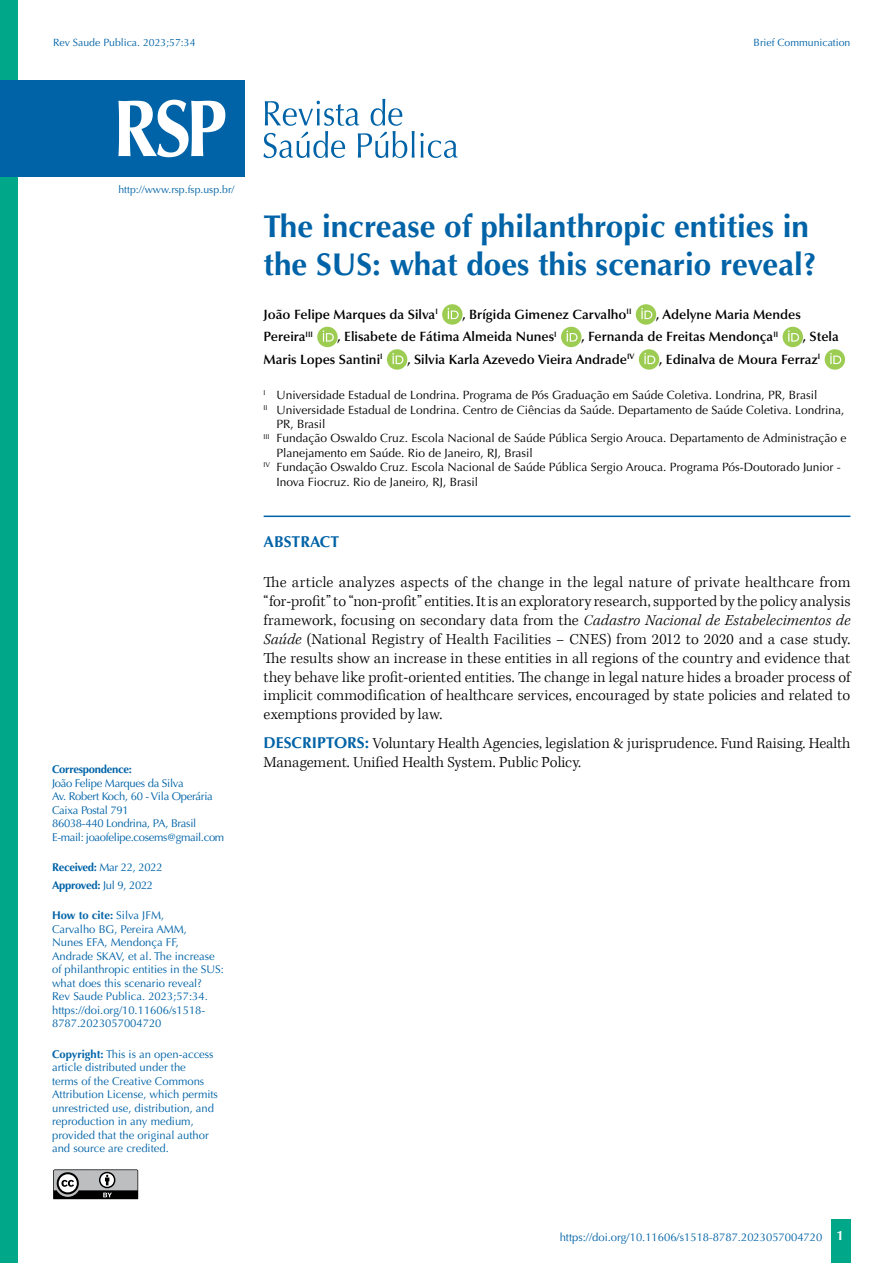
<style>
.page{position:relative;width:893px;height:1263px;background:#fff}
.page>*{position:absolute;margin:0;border:0;box-sizing:border-box;transform-origin:0 0}
.t1{font:700 31.5px/37.8px "Optima LT Std";color:#0063a7}
.t2{font:300 15.75px/18.9px "Kepler Std";color:#000;text-align:justify}
.t3{font:700 15.75px "Optima LT Std";color:#0063a7}
.t4{font:600 13.5px "Optima LT Std";color:#000}
.t5{font:12px "Optima LT Std";color:#000}
.t6{font:11.25px/13.5px "Optima LT Std";color:#0063a7}
.t7{font:11.25px/13.5px "Optima LT Std";letter-spacing:-.025em;color:#0063a7}
.t8{font:11.25px "Optima LT";color:#0063a7}
.t9{font:700 11.25px "Optima LT Std";letter-spacing:-.025em;color:#0063a7}
.t10{font:10.5px "Optima LT Std";color:#0063a7}
.s1{font-weight:700}
.s2{font-style:italic}
.s3{font-family:"Optima LT Std";font-weight:700;color:#0063a7}
.s4{font-family:"Optima LT Std";font-weight:700;font-size:13.5px;color:#fff}
</style>
<div class="page">
<div style="left:831px;top:1220px;width:20px;height:43px;background:#00a788"></div>
<svg style="left:53px;top:1169px;width:85px;height:30px;background:#7e7f80"></svg>
<div style="left:0;top:0;width:18px;height:1263px;background:#00a788"></div>
<hr style="left:264px;top:515px;width:586px;height:2px;background:#0063a7">
<svg style="left:442px;top:304px;width:20px;height:21px"></svg>
<svg style="left:448px;top:308px;width:11px;height:11px"></svg>
<div style="left:636px;top:304px;width:20px;height:21px;background:#9ccc51;border-radius:50%"></div>
<svg style="left:641px;top:308px;width:11px;height:11px"></svg>
<div style="left:317px;top:327px;width:21px;height:20px;background:#9ccc51;border-radius:50%"></div>
<svg style="left:323px;top:330px;width:11px;height:12px"></svg>
<div style="left:561px;top:327px;width:20px;height:20px;background:#9ccc51;border-radius:50%"></div>
<svg style="left:566px;top:330px;width:12px;height:12px"></svg>
<div style="left:783px;top:327px;width:20px;height:20px;background:#9ccc51;border-radius:50%"></div>
<svg style="left:788px;top:330px;width:11px;height:12px"></svg>
<div style="left:387px;top:349px;width:20px;height:21px;background:#9ccc51;border-radius:50%"></div>
<svg style="left:392px;top:353px;width:11px;height:11px"></svg>
<div style="left:639px;top:349px;width:20px;height:21px;background:#9ccc51;border-radius:50%"></div>
<svg style="left:644px;top:353px;width:11px;height:11px"></svg>
<div style="left:825px;top:349px;width:20px;height:21px;background:#9ccc51;border-radius:50%"></div>
<svg style="left:830px;top:353px;width:11px;height:11px"></svg>
<svg style="left:263px;top:99px;width:195px;height:59px"></svg>
<div style="left:0;top:80px;width:244px;height:96px;background:#0063a7"></div>
<svg style="left:118px;top:100px;width:107px;height:57px"></svg>
<p class="t10" style="left:53px;top:36px;width:144px">Rev Saude Publica. 2023;57:34</p>
<p class="t10" style="left:754px;top:36px;width:98px">Brief Communication</p>
<p class="t10" style="left:118px;top:183px;width:117px">http://www.rsp.fsp.usp.br/</p>
<p class="t9" style="left:52px;top:763px;width:81px">Correspondence:</p>
<p class="t7" style="left:52px;top:776px;width:174px">João Felipe Marques da Silva<br>Av. Robert Koch, 60 - Vila Operária<br>Caixa Postal 791<br>86038-440 Londrina, PA, Brasil<br>E-mail: joaofelipe.cosems@gmail.com</p>
<p class="t7" style="left:52px;top:859px;width:112px;line-height:17.7px"><span class="s1">Received:</span> Mar 22, 2022<br><span class="s1">Approved:</span> Jul 9, 2022</p>
<p class="t6" style="left:52px;top:909px;width:173px"><span class="s1">How to cite:</span> Silva JFM,<br>Carvalho BG, Pereira AMM,<br>Nunes EFA, Mendonça FF,<br>Andrade SKAV, et al. The increase of philanthropic entities in the SUS: what does this scenario reveal?<br>Rev Saude Publica. 2023;57:34. https://doi.org/10.11606/s1518-<br>8787.2023057004720</p>
<p class="t6" style="left:52px;top:1047px;width:167px"><span class="s1">Copyright:</span> This is an open-access article distributed under the<br>terms of the Creative Commons<br>Attribution License, which permits unrestricted use, distribution, and reproduction in any medium, provided that the original author and source are credited.</p>
<h1 class="t1" style="left:264px;top:208px;width:555px">The increase of philanthropic entities in the SUS: what does this scenario reveal?</h1>
<p class="t4" style="left:264px;top:306px;width:176px">João Felipe Marques da Silva<sup>I</sup></p>
<p class="t4" style="left:462px;top:306px;width:170px">, Brígida Gimenez Carvalho<sup>II</sup></p>
<p class="t4" style="left:656px;top:306px;width:146px">, Adelyne Maria Mendes</p>
<p class="t4" style="left:264px;top:329px;width:51px">Pereira<sup>III</sup></p>
<p class="t4" style="left:338px;top:329px;width:221px">, Elisabete de Fátima Almeida Nunes<sup>I</sup></p>
<p class="t4" style="left:581px;top:329px;width:198px">, Fernanda de Freitas Mendonça<sup>II</sup></p>
<p class="t4" style="left:803px;top:329px;width:37px">, Stela</p>
<p class="t4" style="left:264px;top:351px;width:121px">Maris Lopes Santini<sup>I</sup></p>
<p class="t4" style="left:407px;top:351px;width:229px">, Silvia Karla Azevedo Vieira Andrade<sup>IV</sup></p>
<p class="t4" style="left:659px;top:351px;width:163px">, Edinalva de Moura Ferraz<sup>I</sup></p>
<p class="t5" style="left:264px;top:388px;width:555px"><sup>I</sup> Universidade Estadual de Londrina. Programa de Pós Graduação em Saúde Coletiva. Londrina, PR, Brasil</p>
<p class="t5" style="left:264px;top:403px;width:582px"><sup>II</sup> Universidade Estadual de Londrina. Centro de Ciências da Saúde. Departamento de Saúde Coletiva. Londrina,</p>
<p class="t5" style="left:276px;top:417px;width:51px">PR, Brasil</p>
<p class="t5" style="left:264px;top:431px;width:584px"><sup>III</sup> Fundação Oswaldo Cruz. Escola Nacional de Saúde Pública Sergio Arouca. Departamento de Administração e</p>
<p class="t5" style="left:276px;top:446px;width:258px">Planejamento em Saúde. Rio de Janeiro, RJ, Brasil</p>
<p class="t5" style="left:264px;top:460px;width:579px"><sup>IV</sup> Fundação Oswaldo Cruz. Escola Nacional de Saúde Pública Sergio Arouca. Programa Pós-Doutorado Junior -</p>
<p class="t5" style="left:276px;top:475px;width:203px">Inova Fiocruz. Rio de Janeiro, RJ, Brasil</p>
<p class="t3" style="left:264px;top:532px;width:77px">ABSTRACT</p>
<p class="t2" style="left:264px;top:573px;width:588px">The article analyzes aspects of the change in the legal nature of private healthcare from “for-profit” to “non-profit” entities. It is an exploratory research, supported by the policy analysis framework, focusing on secondary data from the <span class="s2">Cadastro Nacional de Estabelecimentos de Saúde</span> (National Registry of Health Facilities – CNES) from 2012 to 2020 and a case study.<br>The results show an increase in these entities in all regions of the country and evidence that they behave like profit-oriented entities. The change in legal nature hides a broader process of implicit commodification of healthcare services, encouraged by state policies and related to exemptions provided by law.</p>
<p class="t2" style="left:264px;top:733px;width:588px;line-height:19.8px"><span class="s3">DESCRIPTORS:</span> Voluntary Health Agencies, legislation &amp; jurisprudence. Fund Raising. Health<br>Management. Unified Health System. Public Policy.</p>
<p class="t8" style="left:560px;top:1230px;width:286px">https://doi.org/10.11606/s1518-8787.2023057004720 <span class="s4">1</span></p>
</div>
